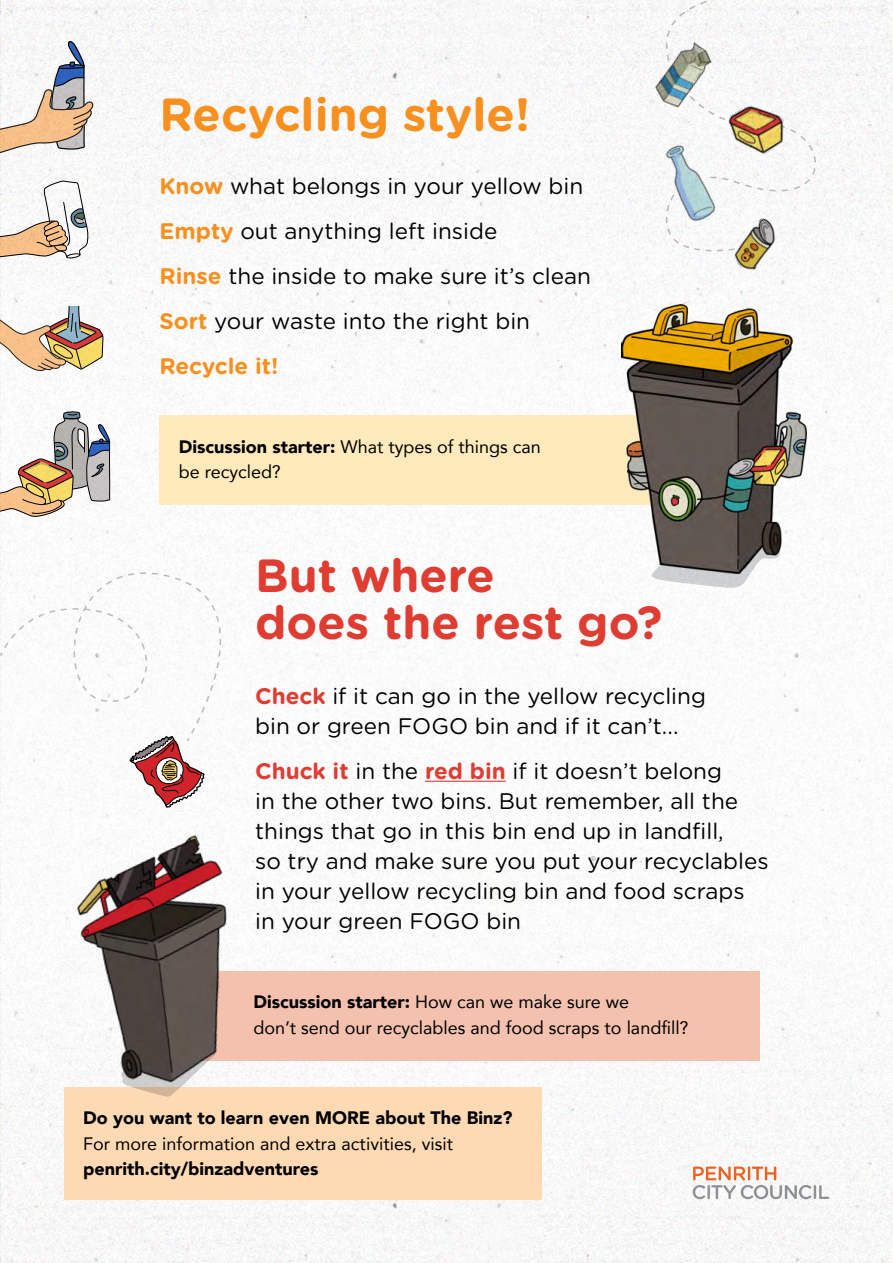
<style>
.page{position:relative;width:893px;height:1263px;background:#fff}
.page>*{position:absolute;margin:0;border:0;box-sizing:border-box;transform-origin:0 0}
.t1{font:700 46.5px/46.5px "Gotham Rounded";color:#df3c32}
.t2{font:700 46.5px "Gotham Rounded";color:#f7901e}
.t3{font:22.5px/30px "Gotham Rounded";color:#000}
.t4{font:700 22.5px "Gotham Rounded";color:#f7901e}
.t5{font:18px/25.5px "Avenir";color:#000}
.t6{font:900 18px "Avenir";color:#000}
.s1{font-weight:700;color:#f7901e}
.s2{font-weight:900}
.s3{font-weight:700;color:#df3c32}
</style>
<div class="page">
<img style="left:0;top:0;width:893px;height:1263px">
<div style="left:159px;top:415px;width:517px;height:90px;background:#ffeabb"></div>
<img style="left:622px;top:305px;width:185px;height:268px">
<hr style="left:425px;top:781px;width:81px;height:1px;background:#df3c32">
<div style="left:177px;top:971px;width:582px;height:89px;background:#f3c1ae"></div>
<div style="left:64px;top:1087px;width:477px;height:112px;background:#fedab4"></div>
<svg style="left:0;top:559px;width:258px;height:250px"></svg>
<img style="left:0;top:592px;width:1px;height:223px">
<img style="left:63px;top:825px;width:210px;height:283px">
<p class="t2" style="left:159px;top:80px;width:372px">Recycling style!</p>
<p class="t3" style="left:159px;top:170px;width:425px"><span class="s1">Know</span> what belongs in your yellow bin</p>
<p class="t3" style="left:159px;top:215px;width:339px"><span class="s1">Empty</span> out anything left inside</p>
<p class="t3" style="left:159px;top:260px;width:433px"><span class="s1">Rinse</span> the inside to make sure it’s clean</p>
<p class="t3" style="left:159px;top:305px;width:372px"><span class="s1">Sort</span> your waste into the right bin</p>
<p class="t4" style="left:159px;top:349px;width:121px">Recycle it!</p>
<p class="t5" style="left:179px;top:433px;width:364px"><span class="s2">Discussion starter:</span> What types of things can be recycled?</p>
<p class="t1" style="left:255px;top:550px;width:409px">But where<br>does the rest go?</p>
<p class="t3" style="left:255px;top:680px;width:452px"><span class="s3">Check</span> if it can go in the yellow recycling bin or green FOGO bin and if it can’t...</p>
<p class="t3" style="left:255px;top:755px;width:515px"><span class="s3">Chuck it</span> in the <span class="s3">red bin</span> if it doesn’t belong<br>in the other two bins. But remember, all the things that go in this bin end up in landfill,<br>so try and make sure you put your recyclables in your yellow recycling bin and food scraps in your green FOGO bin</p>
<p class="t5" style="left:253px;top:989px;width:436px"><span class="s2">Discussion starter:</span> How can we make sure we<br>don’t send our recyclables and food scraps to landfill?</p>
<p class="t6" style="left:83px;top:1102px;width:431px">Do you want to learn even MORE about The Binz?</p>
<p class="t5" style="left:83px;top:1130px;width:371px">For more information and extra activities, visit <span class="s2">penrith.city/binzadventures</span></p>
</div>
